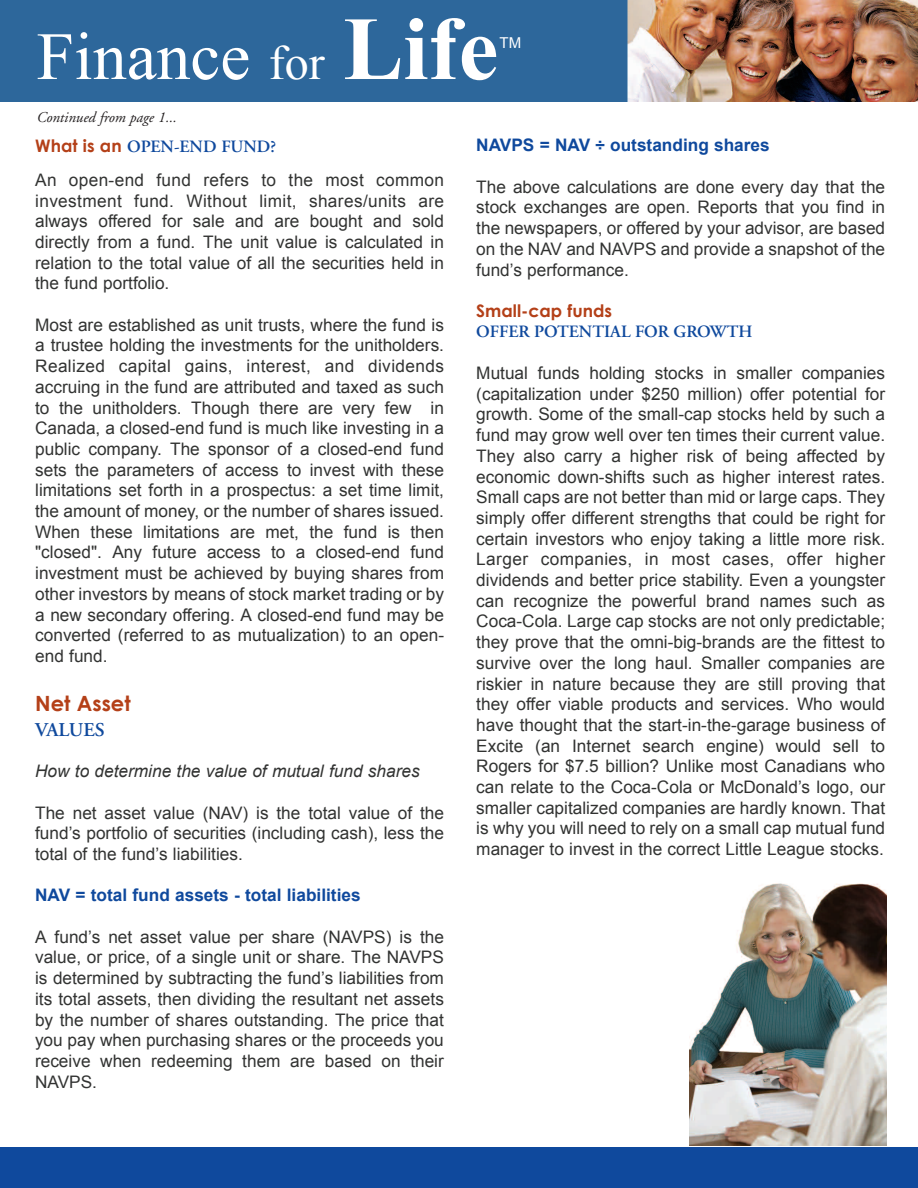
<style>
.page{position:relative;width:918px;height:1188px;background:#fff}
.page>*{position:absolute;margin:0;border:0;box-sizing:border-box;transform-origin:0 0}
.t1{font:67.5px "Times New Roman";color:#fff}
.t2{font:700 21px "Century Gothic";color:#b44018}
.t3{font:600 19.5px "Adobe Garamond";color:#0f499d}
.t4{font:17.25px/20.7px "Arial";color:#323332;text-align:justify}
.t5{font:700 17.25px "Arial";color:#0f499d}
.t6{font:600 17.25px "Adobe Garamond";color:#0f499d}
.t7{font:italic 17.25px "Arial";color:#323332}
.t8{font:700 17.25px "Century Gothic";color:#b44018}
.t9{font:italic 15px "Adobe Garamond";color:#231f20}
.t10{font:15px "Arial";color:#fff}
.s1{font-size:48px}
.s2{font-weight:700;font-size:90px}
.s3{font-family:"Century Gothic";font-weight:700;color:#b44018}
</style>
<div class="page">
<div style="left:0;top:1147px;width:918px;height:41px;background:#0f499d"></div>
<img style="left:690px;top:883px;width:196px;height:262px">
<img style="left:0;top:0;width:918px;height:101px">
<h1 class="t1" style="left:37px;top:19px;width:463px">Finance <span class="s1">for</span> <span class="s2">Life</span></h1>
<p class="t10" style="left:500px;top:34px;width:23px">TM</p>
<p class="t9" style="left:37px;top:111px;width:142px">Continued from page 1...</p>
<p class="t6" style="left:35px;top:139px;width:242px"><span class="s3">What is an</span> OPEN-END FUND?</p>
<p class="t4" style="left:35px;top:170px;width:410px">An open-end fund refers to the most common investment fund. Without limit, shares/units are always offered for sale and are bought and sold directly from a fund. The unit value is calculated in relation to the total value of all the securities held in the fund portfolio.</p>
<p class="t4" style="left:35px;top:314px;width:410px">Most are established as unit trusts, where the fund is a trustee holding the investments for the unitholders.<br>Realized capital gains, interest, and dividends accruing in the fund are attributed and taxed as such to the unitholders. Though there are very few in Canada, a closed-end fund is much like investing in a public company. The sponsor of a closed-end fund sets the parameters of access to invest with these limitations set forth in a prospectus: a set time limit, the amount of money, or the number of shares issued.<br>When these limitations are met, the fund is then "closed". Any future access to a closed-end fund investment must be achieved by buying shares from other investors by means of stock market trading or by a new secondary offering. A closed-end fund may be converted (referred to as mutualization) to an open&shy;end fund.</p>
<p class="t2" style="left:35px;top:690px;width:97px">Net Asset</p>
<p class="t3" style="left:35px;top:722px;width:71px">VALUES</p>
<p class="t7" style="left:35px;top:762px;width:386px">How to determine the value of mutual fund shares</p>
<p class="t4" style="left:35px;top:802px;width:410px">The net asset value (NAV) is the total value of the fund’s portfolio of securities (including cash), less the total of the fund’s liabilities.</p>
<p class="t5" style="left:35px;top:886px;width:327px">NAV = total fund assets - total liabilities</p>
<p class="t4" style="left:35px;top:926px;width:410px">A fund’s net asset value per share (NAVPS) is the value, or price, of a single unit or share. The NAVPS is determined by subtracting the fund’s liabilities from its total assets, then dividing the resultant net assets by the number of shares outstanding. The price that you pay when purchasing shares or the proceeds you receive when redeeming them are based on their NAVPS.</p>
<p class="t5" style="left:476px;top:136px;width:295px">NAVPS = NAV ÷ outstanding shares</p>
<p class="t4" style="left:476px;top:176px;width:410px">The above calculations are done every day that the stock exchanges are open. Reports that you find in the newspapers, or offered by your advisor, are based on the NAV and NAVPS and provide a snapshot of the fund’s performance.</p>
<p class="t8" style="left:476px;top:300px;width:137px">Small-cap funds</p>
<p class="t6" style="left:476px;top:325px;width:278px">OFFER POTENTIAL FOR GROWTH</p>
<p class="t4" style="left:476px;top:363px;width:410px">Mutual funds holding stocks in smaller companies (capitalization under $250 million) offer potential for growth. Some of the small-cap stocks held by such a fund may grow well over ten times their current value.<br>They also carry a higher risk of being affected by economic down-shifts such as higher interest rates.<br>Small caps are not better than mid or large caps. They simply offer different strengths that could be right for certain investors who enjoy taking a little more risk.<br>Larger companies, in most cases, offer higher dividends and better price stability. Even a youngster can recognize the powerful brand names such as Coca-Cola. Large cap stocks are not only predictable; they prove that the omni-big-brands are the fittest to survive over the long haul. Smaller companies are riskier in nature because they are still proving that they offer viable products and services. Who would have thought that the start-in-the-garage business of Excite (an Internet search engine) would sell to Rogers for $7.5 billion? Unlike most Canadians who can relate to the Coca-Cola or McDonald’s logo, our smaller capitalized companies are hardly known. That is why you will need to rely on a small cap mutual fund manager to invest in the correct Little League stocks.</p>
</div>
